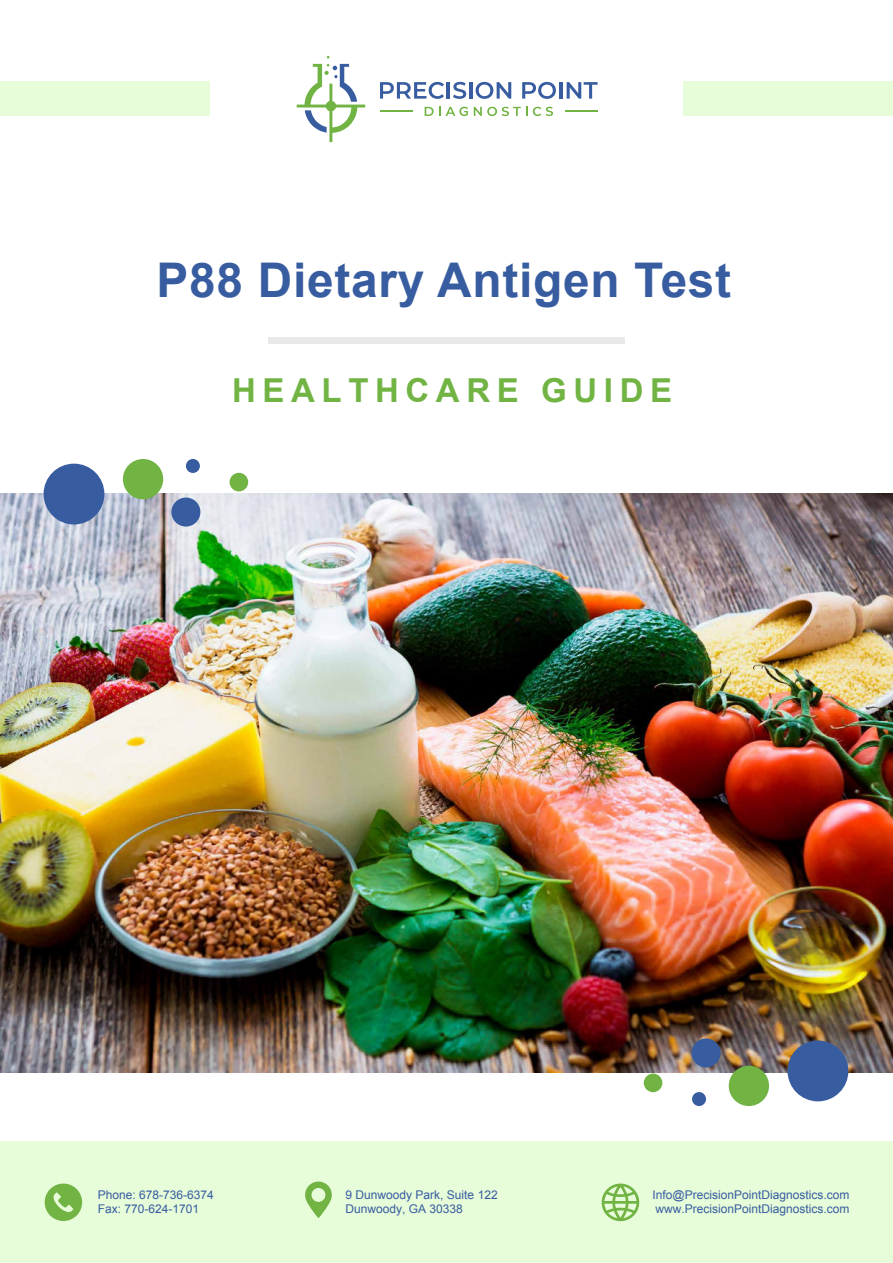
<style>
.page{position:relative;width:893px;height:1263px;background:#fff}
.page>*{position:absolute;margin:0;border:0;box-sizing:border-box;transform-origin:0 0}
.t1{font:700 47.85px "Arial";letter-spacing:.015em;color:#375ca0}
.t2{font:700 33px "Arial";letter-spacing:.2em;color:#71b444}
.t3{font:12px/14.4px "Arial";color:#375ca0}
</style>
<div class="page">
<svg style="left:380px;top:82px;width:64px;height:17px"></svg>
<hr style="left:447px;top:82px;width:3px;height:17px;background:#375ca0">
<svg style="left:453px;top:82px;width:13px;height:17px"></svg>
<hr style="left:469px;top:82px;width:3px;height:17px;background:#375ca0">
<svg style="left:476px;top:82px;width:35px;height:17px"></svg>
<svg style="left:522px;top:82px;width:34px;height:17px"></svg>
<hr style="left:559px;top:82px;width:3px;height:17px;background:#375ca0">
<svg style="left:567px;top:82px;width:31px;height:17px"></svg>
<svg style="left:474px;top:107px;width:53px;height:9px"></svg>
<svg style="left:533px;top:107px;width:20px;height:9px"></svg>
<svg style="left:425px;top:107px;width:43px;height:9px"></svg>
<hr style="left:380px;top:111px;width:33px;height:1px;background:#71b444">
<hr style="left:565px;top:111px;width:33px;height:1px;background:#71b444">
<svg style="left:297px;top:56px;width:68px;height:86px"></svg>
<div style="left:0;top:1141px;width:893px;height:122px;background:#e7fcd9"></div>
<svg style="left:305px;top:1181px;width:27px;height:37px"></svg>
<svg style="left:44px;top:1183px;width:38px;height:38px"></svg>
<svg style="left:601px;top:1183px;width:39px;height:38px"></svg>
<div style="left:0;top:81px;width:210px;height:34px;background:#e7fcd9"></div>
<div style="left:683px;top:81px;width:210px;height:34px;background:#e7fcd9"></div>
<img style="left:0;top:493px;width:893px;height:579px">
<div style="left:787px;top:1040px;width:61px;height:61px;background:#375ca0;border-radius:50%"></div>
<div style="left:729px;top:1066px;width:40px;height:40px;background:#71b444;border-radius:50%"></div>
<div style="left:691px;top:1038px;width:29px;height:29px;background:#375ca0;border-radius:50%"></div>
<div style="left:644px;top:1073px;width:18px;height:19px;background:#71b444;border-radius:50%"></div>
<div style="left:692px;top:1092px;width:14px;height:14px;background:#375ca0;border-radius:50%"></div>
<div style="left:44px;top:464px;width:60px;height:60px;background:#375ca0;border-radius:50%"></div>
<div style="left:123px;top:459px;width:40px;height:40px;background:#71b444;border-radius:50%"></div>
<div style="left:171px;top:497px;width:29px;height:29px;background:#375ca0;border-radius:50%"></div>
<div style="left:230px;top:473px;width:18px;height:18px;background:#71b444;border-radius:50%"></div>
<div style="left:186px;top:459px;width:14px;height:14px;background:#375ca0;border-radius:50%"></div>
<div style="left:268px;top:337px;width:357px;height:7px;background:#e8e8e8"></div>
<h1 class="t1" style="left:157px;top:262px;width:576px">P88 Dietary Antigen Test</h1>
<h2 class="t2" style="left:232px;top:368px;width:441px">HEALTHCARE GUIDE</h2>
<p class="t3" style="left:98px;top:1189px;width:118px">Phone: 678-736-6374<br>Fax: 770-624-1701</p>
<p class="t3" style="left:346px;top:1189px;width:154px">9 Dunwoody Park, Suite 122<br>Dunwoody, GA 30338</p>
<p class="t3" style="left:653px;top:1189px;width:198px">Info@PrecisionPointDiagnostics.com www.PrecisionPointDiagnostics.com</p>
</div>
